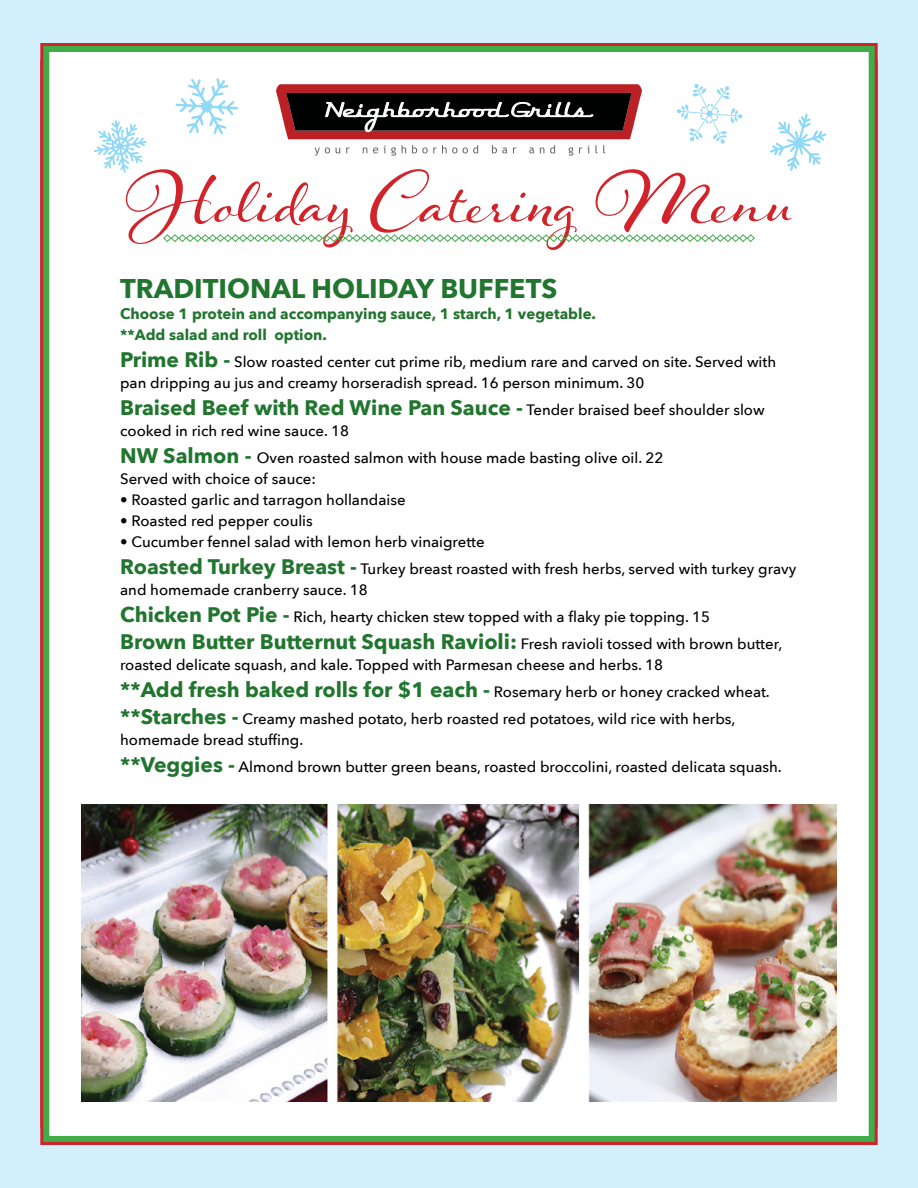
<style>
.page{position:relative;width:918px;height:1188px;background:#d4effc}
.page>*{position:absolute;margin:0;border:0;box-sizing:border-box;transform-origin:0 0}
.t1{font:99px "Hummingbird";color:#d2232a}
.t2{font:700 27px "Avenir Next";color:#21752f}
.t3{font:700 21px "Avenir Next";color:#21752f}
.t4{font:500 15px/27px "Avenir Next";color:#000}
.t5{font:700 15px/21px "Avenir Next";color:#21752f}
.s1{font-weight:700;font-size:21px;color:#21752f}
.s2{font-weight:500;font-size:15px;color:#000}
</style>
<div class="page">
<div style="left:43px;top:46px;width:832px;height:1096px;background:#fff;border:6px solid #41ad49"></div>
<svg style="left:276px;top:84px;width:366px;height:55px;background:#5c292b"></svg>
<svg style="left:315px;top:147px;width:15px;height:9px"></svg>
<svg style="left:336px;top:148px;width:4px;height:5px"></svg>
<svg style="left:346px;top:147px;width:4px;height:6px"></svg>
<svg style="left:363px;top:147px;width:4px;height:6px"></svg>
<svg style="left:373px;top:147px;width:5px;height:6px"></svg>
<svg style="left:384px;top:145px;width:12px;height:11px"></svg>
<svg style="left:402px;top:145px;width:4px;height:8px"></svg>
<svg style="left:412px;top:145px;width:45px;height:8px"></svg>
<svg style="left:463px;top:145px;width:15px;height:8px"></svg>
<svg style="left:492px;top:145px;width:15px;height:8px"></svg>
<svg style="left:513px;top:147px;width:4px;height:6px"></svg>
<svg style="left:529px;top:147px;width:5px;height:6px"></svg>
<svg style="left:540px;top:147px;width:4px;height:6px"></svg>
<svg style="left:550px;top:145px;width:5px;height:8px"></svg>
<svg style="left:569px;top:147px;width:4px;height:9px"></svg>
<svg style="left:579px;top:145px;width:10px;height:8px"></svg>
<svg style="left:595px;top:145px;width:2px;height:8px"></svg>
<svg style="left:603px;top:145px;width:2px;height:8px"></svg>
<svg style="left:677px;top:84px;width:65px;height:60px"></svg>
<svg style="left:176px;top:78px;width:62px;height:56px"></svg>
<svg style="left:770px;top:114px;width:57px;height:57px"></svg>
<svg style="left:94px;top:120px;width:52px;height:53px"></svg>
<svg style="left:163px;top:234px;width:592px;height:8px"></svg>
<img style="left:81px;top:805px;width:756px;height:297px">
<h1 class="t1" style="left:126px;top:129px;width:668px">Holiday Catering Menu</h1>
<h2 class="t2" style="left:120px;top:265px;width:439px">TRADITIONAL HOLIDAY BUFFETS</h2>
<p class="t5" style="left:120px;top:303px;width:477px">Choose 1 protein and accompanying sauce, 1 starch, 1 vegetable. **Add salad and roll option.</p>
<p class="t4" style="left:120px;top:350px;width:658px;line-height:21px"><span class="s1">Prime Rib -</span> Slow roasted center cut prime rib, medium rare and carved on site. Served with pan dripping au jus and creamy horseradish spread. 16 person minimum. 30</p>
<h3 class="t3" style="left:120px;top:389px;width:646px">Braised Beef with Red Wine Pan Sauce - <span class="s2">Tender braised beef shoulder slow</span></h3>
<p class="t4" style="left:120px;top:416px;width:545px">cooked in rich red wine sauce. 18<br><span class="s1">NW Salmon -</span> Oven roasted salmon with house made basting olive oil. 22</p>
<p class="t4" style="left:120px;top:464px;width:197px">Served with choice of sauce:</p>
<p class="t4" style="left:120px;top:485px;width:287px">• Roasted garlic and tarragon hollandaise</p>
<p class="t4" style="left:120px;top:506px;width:194px">• Roasted red pepper coulis</p>
<p class="t4" style="left:120px;top:527px;width:678px">• Cucumber fennel salad with lemon herb vinaigrette<br><span class="s1">Roasted Turkey Breast -</span> Turkey breast roasted with fresh herbs, served with turkey gravy</p>
<p class="t4" style="left:120px;top:575px;width:592px">and homemade cranberry sauce. 18<br><span class="s1">Chicken Pot Pie -</span> Rich, hearty chicken stew topped with a flaky pie topping. 15</p>
<h3 class="t3" style="left:120px;top:623px;width:664px">Brown Butter Butternut Squash Ravioli: <span class="s2">Fresh ravioli tossed with brown butter,</span></h3>
<p class="t4" style="left:120px;top:650px;width:651px">roasted delicate squash, and kale. Topped with Parmesan cheese and herbs. 18<br><span class="s1">**Add fresh baked rolls for $1 each -</span> Rosemary herb or honey cracked wheat. <span class="s1">**Starches -</span> Creamy mashed potato, herb roasted red potatoes, wild rice with herbs,</p>
<p class="t4" style="left:120px;top:725px;width:663px">homemade bread stuffing.<br><span class="s1">**Veggies -</span> Almond brown butter green beans, roasted broccolini, roasted delicata squash.</p>
</div>
